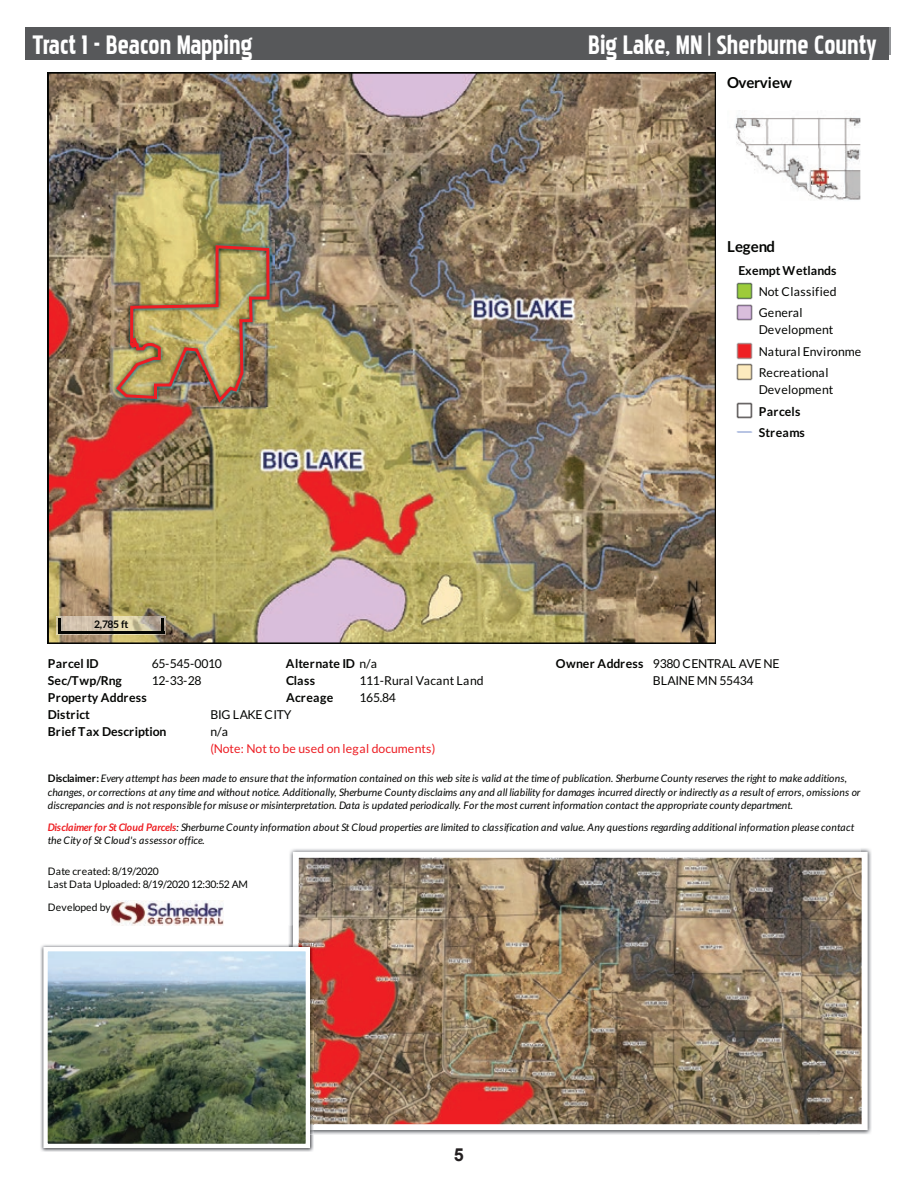
<style>
.page{position:relative;width:918px;height:1188px;background:#fff}
.page>*{position:absolute;margin:0;border:0;box-sizing:border-box;transform-origin:0 0}
.t1{font:33px "Pakenham";color:#fff}
.t2{font:700 18px "Lato";letter-spacing:-.01em;color:#040503}
.t3{font:700 18px "Arial";color:#231f20}
.t4{font:700 14.7px/17px "Lato";letter-spacing:.015em;color:#040503}
.t5{font:14.7px/21.5px "Lato";color:#040503}
.t6{font:14.7px/17px "Lato";letter-spacing:-.02em;color:#040503}
.t7{font:14.7px "Lato";color:#ed1d23}
.t8{font:14.7px/21.5px "Lato";letter-spacing:.025em;color:#040503}
.t9{font:14.7px "Lato";letter-spacing:-.025em;color:#040503}
.t10{font:italic 12.45px/13.5px "Lato";letter-spacing:.015em;color:#040503}
.t11{font:12.45px/13.5px "Lato";letter-spacing:-.01em;color:#040503}
.t12{font:12.45px "Lato";letter-spacing:.01em;color:#040503}
.t13{font:700 12.45px "Lato";color:#040503}
.s1{font-size:30px}
.s2{font-weight:400}
.s3{font-weight:700}
.s4{font-weight:700;font-style:normal}
.s5{font-weight:700;color:#ee1f23}
</style>
<div class="page">
<div style="left:27px;top:27px;width:864px;height:28px;background:#57585a"></div>
<div style="left:26px;top:28px;width:864px;height:32px;background:#57585a"></div>
<img style="left:111px;top:901px;width:113px;height:25px">
<hr style="left:48px;top:73px;width:668px;height:1px;background:#040503">
<hr style="left:48px;top:642px;width:668px;height:2px;background:#040503">
<hr style="left:48px;top:73px;width:1px;height:571px;background:#040503">
<hr style="left:715px;top:73px;width:1px;height:571px;background:#040503">
<img style="left:49px;top:74px;width:666px;height:568px">
<svg style="left:57px;top:617px;width:108px;height:18px;background:#a59b87"></svg>
<img style="left:675px;top:578px;width:34px;height:59px">
<img style="left:736px;top:282px;width:17px;height:17px">
<img style="left:736px;top:304px;width:17px;height:17px">
<img style="left:736px;top:342px;width:17px;height:17px">
<img style="left:736px;top:364px;width:17px;height:17px">
<img style="left:736px;top:402px;width:17px;height:17px">
<img style="left:736px;top:431px;width:17px;height:2px">
<img style="left:735px;top:116px;width:125px;height:84px">
<img style="left:812px;top:168px;width:17px;height:17px">
<img style="left:820px;top:848px;width:52px;height:286px">
<img style="left:289px;top:926px;width:4px;height:17px">
<img style="left:289px;top:848px;width:571px;height:78px">
<img style="left:293px;top:852px;width:574px;height:278px">
<img style="left:40px;top:944px;width:274px;height:208px">
<img style="left:293px;top:943px;width:21px;height:187px">
<img style="left:48px;top:952px;width:257px;height:191px">
<div style="left:43px;top:947px;width:267px;height:201px;border:4px solid #fff"></div>
<img style="left:112px;top:240px;width:162px;height:167px">
<img style="left:114px;top:244px;width:157px;height:162px">
<h1 class="t1" style="left:32px;top:30px;width:222px">Tract 1 - Beacon Mapping</h1>
<h1 class="t1" style="left:588px;top:30px;width:290px">Big Lake, MN <span class="s1">|</span> Sherburne County</h1>
<h2 class="t2" style="left:727px;top:77px;width:66px">Overview</h2>
<p class="t13" style="left:94px;top:620px;width:36px">2,785 ft</p>
<p class="t4" style="left:48px;top:656px;width:52px">Parcel ID</p>
<p class="t6" style="left:152px;top:656px;width:72px">65-545-0010</p>
<p class="t4" style="left:48px;top:673px;width:76px">Sec/Twp/Rng</p>
<p class="t5" style="left:152px;top:671px;width:52px">12-33-28</p>
<p class="t4" style="left:48px;top:690px;width:101px">Property Address</p>
<p class="t4" style="left:286px;top:656px;width:92px">Alternate ID <span class="s2">n/a<br></span>Class</p>
<p class="t5" style="left:359px;top:671px;width:126px">111-Rural Vacant Land</p>
<p class="t4" style="left:286px;top:690px;width:49px">Acreage</p>
<p class="t5" style="left:360px;top:688px;width:38px">165.84</p>
<h2 class="t2" style="left:727px;top:241px;width:50px">Legend</h2>
<p class="t4" style="left:738px;top:263px;width:99px">ExemptWetlands</p>
<p class="t8" style="left:759px;top:282px;width:79px">Not Classified<br>General</p>
<p class="t5" style="left:759px;top:320px;width:116px">Development<br>Natural Environment<br>Recreational</p>
<p class="t5" style="left:759px;top:380px;width:76px">Development</p>
<p class="t4" style="left:759px;top:401px;width:48px;line-height:21.5px">Parcels<br>Streams</p>
<p class="t6" style="left:653px;top:656px;width:128px;text-indent:-97px"><span class="s3">Owner Address</span> 9380CENTRAL AVENE<br>BLAINEMN 55434</p>
<p class="t4" style="left:48px;top:707px;width:43px">District</p>
<p class="t9" style="left:210px;top:710px;width:83px">BIG LAKECITY</p>
<p class="t4" style="left:48px;top:724px;width:120px">Brief Tax Description</p>
<p class="t5" style="left:210px;top:722px;width:19px">n/a</p>
<p class="t7" style="left:210px;top:744px;width:226px">(Note: Notto be used on legal documents)</p>
<p class="t10" style="left:48px;top:773px;width:814px"><span class="s4">Disclaimer:</span> Every attempt has been madeto ensurethat theinformation contained on this web siteis valid at thetime of publication. Sherburne Countyreserves theright to make additions, changes, orcorrections at anytime and without notice. Additionally, Sherburne County disclaims any and all liabilityfor damages incurred directly or indirectly as a result of errors, omissions or discrepancies and is not responsibleformisuse ormisinterpretation. Data is updated periodically. For themostcurrent information contact the appropriatecounty department.</p>
<p class="t10" style="left:48px;top:821px;width:808px"><span class="s5">Disclaimer for St Cloud Parcels</span>: Sherburne Countyinformation about St Cloud properties arelimited to classification and value. Any questions regarding additional information pleasecontact the City of St Cloud's assessor office.</p>
<p class="t11" style="left:48px;top:865px;width:202px">Date created: 8/19/2020<br>Last Data Uploaded: 8/19/2020 12:30:52 AM</p>
<p class="t12" style="left:48px;top:903px;width:64px">Developed by</p>
<h2 class="t3" style="left:454px;top:1143px;width:12px">5</h2>
</div>
